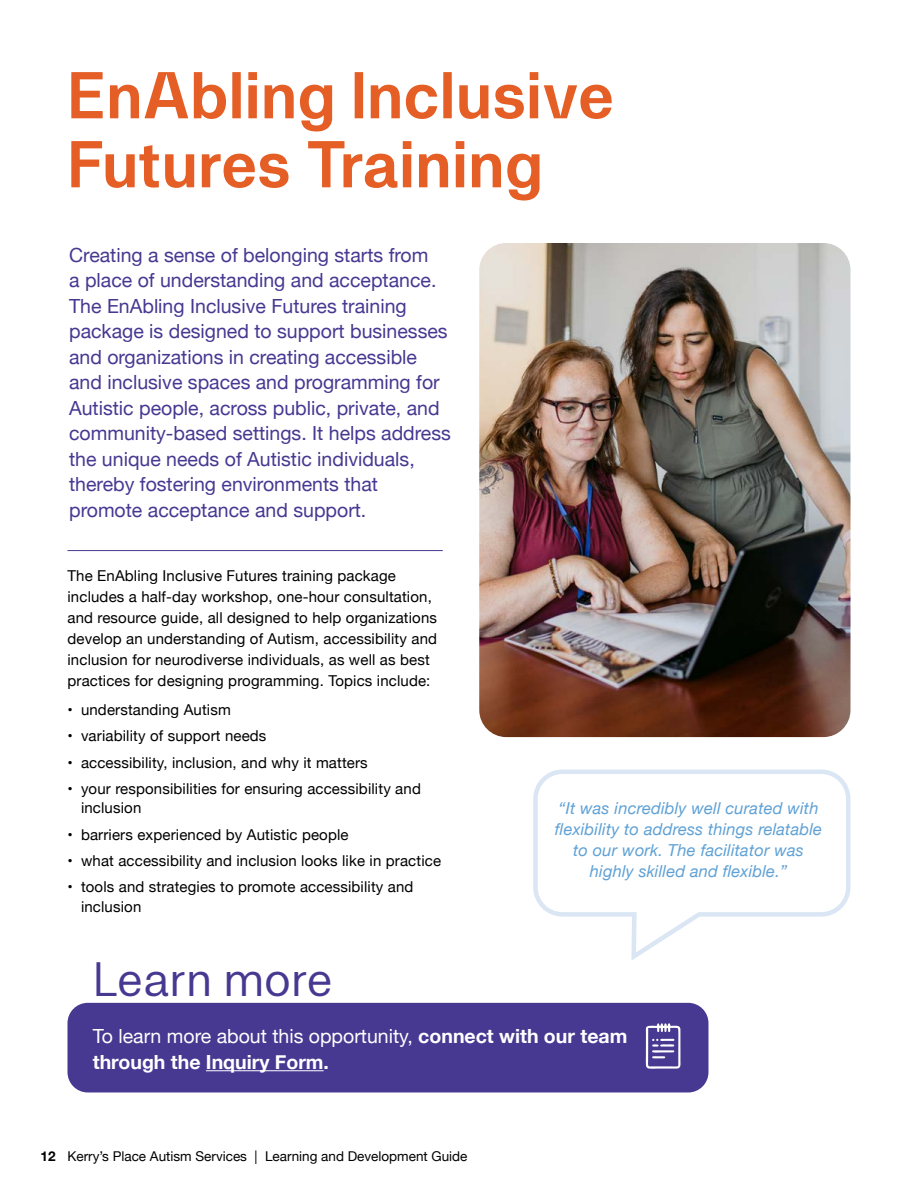
<style>
.page{position:relative;width:918px;height:1188px;background:#fff}
.page>*{position:absolute;margin:0;border:0;box-sizing:border-box;transform-origin:0 0}
.Amina_orange_Caps{font:700 66px/69px "Amina";color:#e45e26}
.Big_header_light{font:48px "Amina";letter-spacing:-.005em;color:#473891}
.Intro_copy{font:19.5px/25.5px "Helvetica Neue";color:#473891}
.Intro_copy-2{font:700 19.5px/25.5px "Helvetica Neue";color:#fff}
.t1{font:italic 16.5px/21px "Helvetica Neue";letter-spacing:.01em;color:#5fa1d5;text-align:center}
.Bullets{font:15px/19.5px "Helvetica Neue";letter-spacing:.01em;color:#000}
.Body_copy{font:15px/21px "Helvetica Neue";letter-spacing:.01em;color:#000}
.t2{font:13.5px "Helvetica Neue";color:#000}
.s1{font-weight:400}
.s2{font-weight:700}
</style>
<div class="page">
<div style="left:68px;top:1003px;width:640px;height:89px;background:#473891;border-radius:20px"></div>
<hr style="left:206px;top:1070px;width:118px;height:1px;background:#fff">
<svg style="left:646px;top:1023px;width:35px;height:46px"></svg>
<svg style="left:533px;top:769px;width:318px;height:191px"></svg>
<hr style="left:68px;top:550px;width:375px;height:1px;background:#473891">
<img style="left:479px;top:243px;width:371px;height:494px">
<p class="Amina_orange_Caps" style="left:68px;top:61px;width:548px">EnAbling Inclusive<br>Futures Training</p>
<p class="Intro_copy" style="left:69px;top:243px;width:383px">Creating a sense of belonging starts from<br>a place of understanding and acceptance.<br>The EnAbling Inclusive Futures training package is designed to support businesses and organizations in creating accessible and inclusive spaces and programming for Autistic people, across public, private, and community-based settings. It helps address the unique needs of Autistic individuals, thereby fostering environments that promote acceptance and support.</p>
<p class="Body_copy" style="left:68px;top:566px;width:371px">The EnAbling Inclusive Futures training package includes a half-day workshop, one-hour consultation, and resource guide, all designed to help organizations develop an understanding of Autism, accessibility and inclusion for neurodiverse individuals, as well as best practices for designing programming. Topics include:</p>
<p class="Bullets" style="left:68px;top:701px;width:165px">• understanding Autism</p>
<p class="Bullets" style="left:68px;top:727px;width:200px">• variability of support needs</p>
<p class="Bullets" style="left:68px;top:754px;width:302px">• accessibility, inclusion, and why it matters</p>
<p class="Bullets" style="left:81px;top:780px;width:341px;text-indent:-14px">• your responsibilities for ensuring accessibility and inclusion</p>
<p class="Bullets" style="left:68px;top:826px;width:283px">• barriers experienced by Autistic people</p>
<p class="Bullets" style="left:68px;top:852px;width:375px">• what accessibility and inclusion looks like in practice</p>
<p class="Bullets" style="left:81px;top:878px;width:334px;text-indent:-14px">• tools and strategies to promote accessibility and inclusion</p>
<p class="Big_header_light" style="left:93px;top:952px;width:241px">Learn more</p>
<p class="t1" style="left:555px;top:799px;width:269px">“It was incredibly well curated with flexibility to address things relatable to our work. The facilitator was highly skilled and flexible.”</p>
<p class="Intro_copy-2" style="left:93px;top:1024px;width:536px"><span class="s1">To learn more about this opportunity,</span> connect with our team through the Inquiry Form.</p>
<p class="t2" style="left:40px;top:1146px;width:429px"><span class="s2">12</span> Kerry’s Place Autism Services | Learning and Development Guide</p>
</div>
